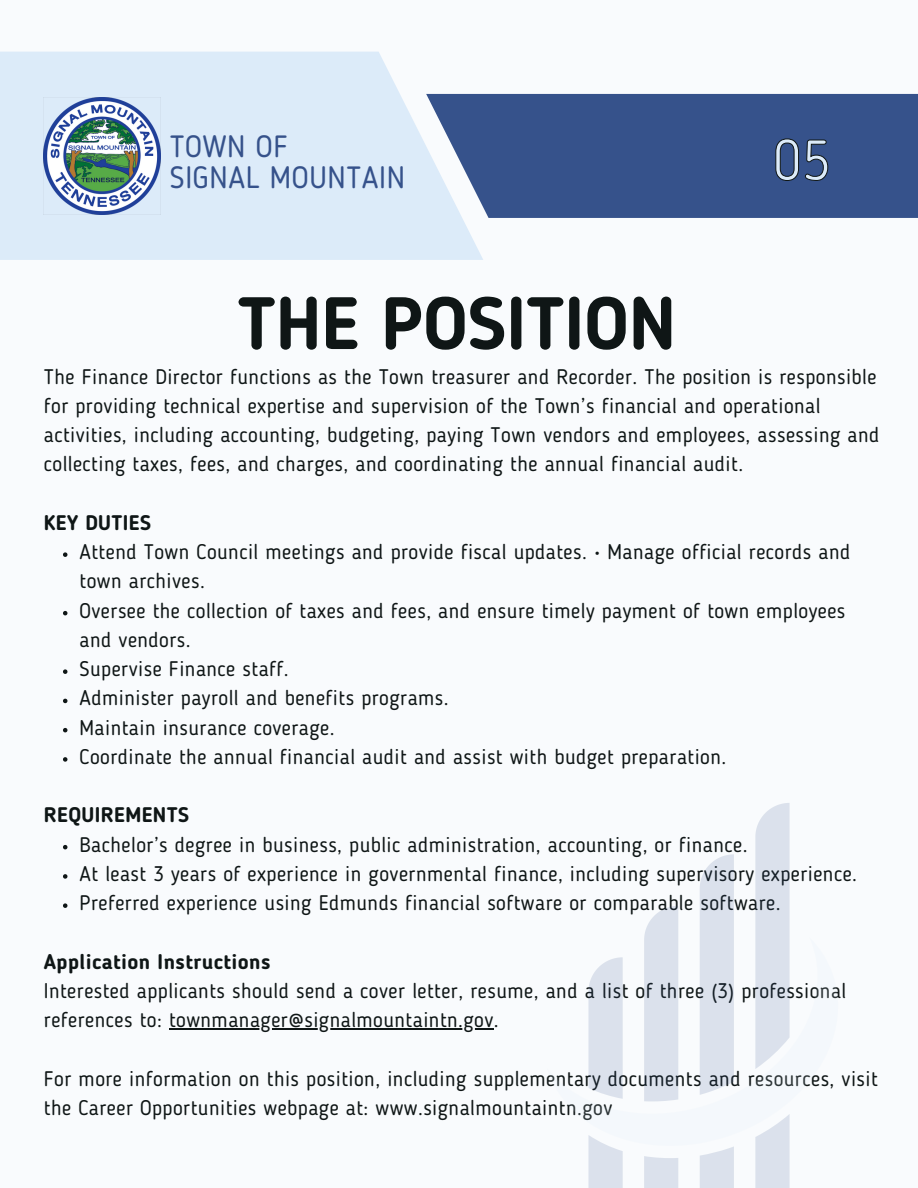
<style>
.page{position:relative;width:918px;height:1188px;background:#f9fbfd}
.page>*{position:absolute;margin:0;border:0;box-sizing:border-box;transform-origin:0 0}
.t1{font:700 73.5px "Blogger Sans";color:#0f1616}
.t2{font:56.55px "Blogger Sans";color:#dcebf9}
.t3{font:30.6px/31.5px "Blogger Sans";letter-spacing:.02em;color:#36528b}
.t4{font:21px/29.2px "Blogger Sans";letter-spacing:.02em;color:#0f1616}
.t5{font:700 21px "Blogger Sans";letter-spacing:.02em;color:#0f1616}
</style>
<div class="page">
<div style="left:483px;top:94px;width:435px;height:124px;background:#36528b"></div>
<svg style="left:0;top:52px;width:483px;height:208px;fill:#dcebf9"></svg>
<svg style="left:63px;top:552px;width:4px;height:5px"></svg>
<svg style="left:63px;top:611px;width:4px;height:4px"></svg>
<svg style="left:63px;top:669px;width:4px;height:5px"></svg>
<svg style="left:63px;top:699px;width:4px;height:4px"></svg>
<svg style="left:63px;top:728px;width:4px;height:4px"></svg>
<svg style="left:63px;top:757px;width:4px;height:5px"></svg>
<svg style="left:63px;top:845px;width:4px;height:4px"></svg>
<svg style="left:63px;top:874px;width:4px;height:5px"></svg>
<svg style="left:63px;top:903px;width:4px;height:5px"></svg>
<hr style="left:169px;top:1028px;width:325px;height:1px;background:#0f1616">
<svg style="left:588px;top:1146px;width:35px;height:42px"></svg>
<svg style="left:644px;top:906px;width:34px;height:31px"></svg>
<svg style="left:644px;top:1156px;width:34px;height:32px"></svg>
<svg style="left:700px;top:854px;width:34px;height:83px"></svg>
<svg style="left:700px;top:1146px;width:34px;height:42px"></svg>
<svg style="left:755px;top:803px;width:35px;height:134px"></svg>
<svg style="left:755px;top:1146px;width:35px;height:42px"></svg>
<svg style="left:588px;top:937px;width:202px;height:209px"></svg>
<svg style="left:775px;top:118px;width:53px;height:66px"></svg>
<img style="left:44px;top:97px;width:117px;height:117px">
<p class="t3" style="left:170px;top:133px;width:237px">TOWN OF<br>SIGNAL MOUNTAIN</p>
<h2 class="t2" style="left:773px;top:137px;width:59px">05</h2>
<p class="t1" style="left:237px;top:293px;width:440px">THE POSITION</p>
<p class="t4" style="left:44px;top:364px;width:837px">The Finance Director functions as the Town treasurer and Recorder. The position is responsible for providing technical expertise and supervision of the Town’s financial and operational activities, including accounting, budgeting, paying Town vendors and employees, assessing and collecting taxes, fees, and charges, and coordinating the annual financial audit.</p>
<p class="t5" style="left:44px;top:514px;width:109px">KEY DUTIES</p>
<p class="t4" style="left:80px;top:539px;width:772px">Attend Town Council meetings and provide fiscal updates. • Manage official records and town archives.</p>
<p class="t4" style="left:80px;top:598px;width:767px">Oversee the collection of taxes and fees, and ensure timely payment of town employees and vendors.</p>
<p class="t4" style="left:80px;top:656px;width:211px">Supervise Finance staff.</p>
<p class="t4" style="left:80px;top:685px;width:371px">Administer payroll and benefits programs.</p>
<p class="t4" style="left:80px;top:715px;width:648px">Maintain insurance coverage.<br>Coordinate the annual financial audit and assist with budget preparation.</p>
<p class="t5" style="left:44px;top:806px;width:147px">REQUIREMENTS</p>
<p class="t4" style="left:80px;top:832px;width:670px">Bachelor’s degree in business, public administration, accounting, or finance.</p>
<p class="t4" style="left:80px;top:861px;width:779px">At least 3 years of experience in governmental finance, including supervisory experience.</p>
<p class="t4" style="left:80px;top:890px;width:703px">Preferred experience using Edmunds financial software or comparable software.</p>
<p class="t5" style="left:44px;top:953px;width:228px">Application Instructions</p>
<p class="t4" style="left:44px;top:978px;width:804px">Interested applicants should send a cover letter, resume, and a list of three (3) professional references to: townmanager@signalmountaintn.gov.</p>
<p class="t4" style="left:44px;top:1066px;width:835px">For more information on this position, including supplementary documents and resources, visit the Career Opportunities webpage at: www.signalmountaintn.gov</p>
</div>
